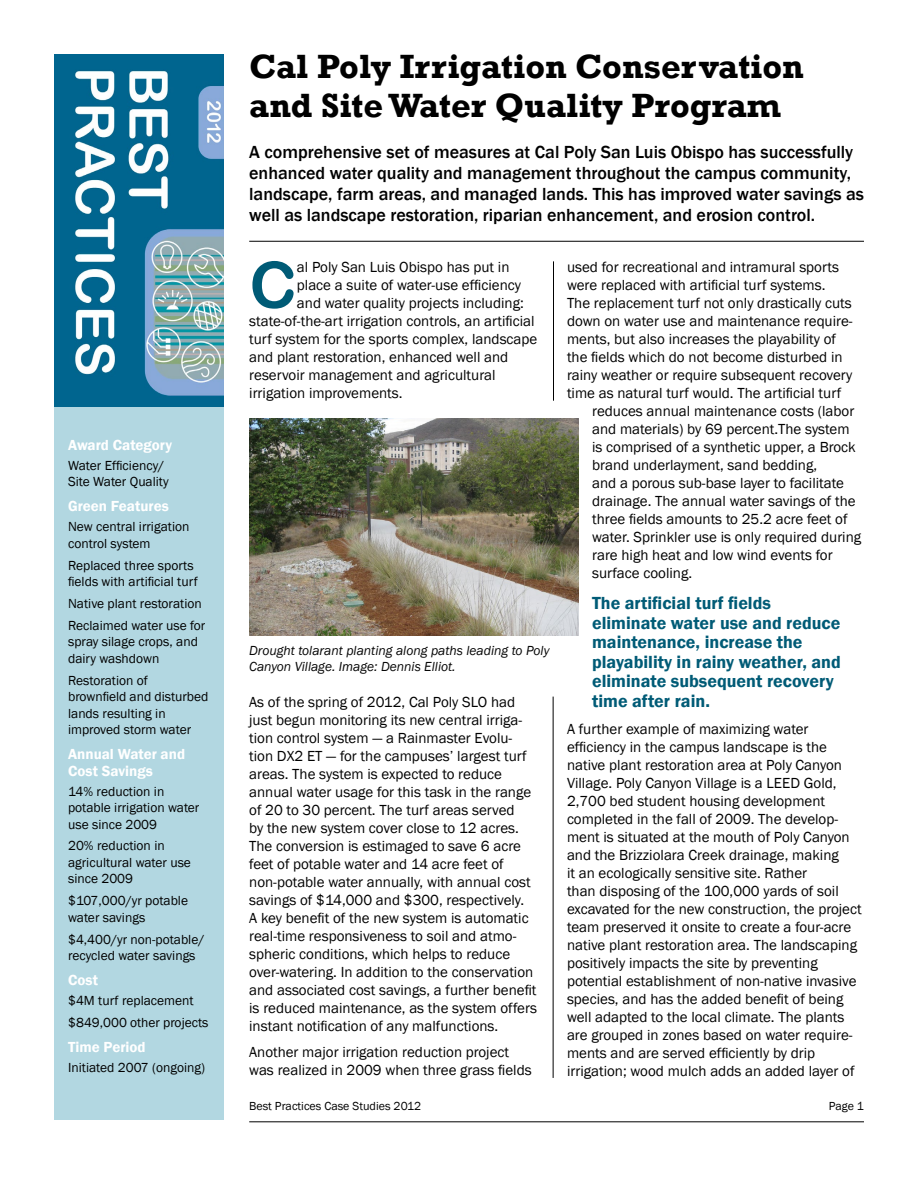
<style>
.page{position:relative;width:918px;height:1188px;background:#fff}
.page>*{position:absolute;margin:0;border:0;box-sizing:border-box;transform-origin:0 0}
.t1{font:64.5px "Arial Rounded MT Bold";color:#005b76}
.t2{font:700 34.5px/39px "Rockwell";color:#000}
.t3{font:500 18px/21px "Franklin Gothic";color:#000}
.t4{font:600 18px/19.5px "Franklin Gothic";color:#005b76}
.t5{font:15px/18px "Franklin Gothic";color:#000}
.t6{font:600 15px/16.5px "Franklin Gothic";color:#fff}
.t7{font:13.5px/16.5px "Franklin Gothic";color:#000}
.t8{font:italic 13.5px/16.5px "Franklin Gothic";color:#060606}
.t9{font:12px "Franklin Gothic";color:#000}
</style>
<div class="page">
<div style="left:54px;top:406px;width:170px;height:714px;background:#b2d7e1"></div>
<img style="left:54px;top:54px;width:170px;height:352px">
<hr style="left:249px;top:1122px;width:615px;height:1px;background:#000">
<hr style="left:249px;top:241px;width:615px;height:1px;background:#000">
<hr style="left:553px;top:261px;width:1px;height:140px;background:#000">
<hr style="left:553px;top:697px;width:1px;height:381px;background:#000">
<img style="left:249px;top:419px;width:330px;height:217px">
<p class="t6" style="left:68px;top:437px;width:105px">Award Category</p>
<p class="t7" style="left:68px;top:457px;width:102px">Water Efficiency/<br>Site Water Quality</p>
<p class="t6" style="left:68px;top:498px;width:102px">Green Features</p>
<p class="t7" style="left:68px;top:519px;width:123px">New central irrigation control system</p>
<p class="t7" style="left:68px;top:557px;width:131px">Replaced three sports fields with artificial turf</p>
<p class="t7" style="left:68px;top:593px;width:139px;line-height:21.9px">Native plant restoration<br>Reclaimed water use for</p>
<p class="t7" style="left:68px;top:634px;width:131px">spray silage crops, and dairy washdown</p>
<p class="t7" style="left:68px;top:672px;width:142px">Restoration of brownfield and disturbed lands resulting in improved storm water</p>
<p class="t6" style="left:68px;top:746px;width:119px">Annual Water and<br>Cost Savings</p>
<p class="t7" style="left:68px;top:783px;width:133px">14% reduction in potable irrigation water use since 2009</p>
<p class="t7" style="left:68px;top:838px;width:124px">20% reduction in agricultural water use since 2009</p>
<p class="t7" style="left:68px;top:893px;width:121px">$107,000/yr potable water savings</p>
<p class="t7" style="left:68px;top:931px;width:138px">$4,400/yr non-potable/ recycled water savings</p>
<p class="t6" style="left:68px;top:972px;width:31px">Cost</p>
<p class="t7" style="left:68px;top:990px;width:142px;line-height:21.9px">$4M turf replacement $849,000 other projects</p>
<p class="t6" style="left:68px;top:1039px;width:79px">Time Period</p>
<p class="t7" style="left:68px;top:1060px;width:138px">Initiated 2007 (ongoing)</p>
<h2 class="t2" style="left:249px;top:47px;width:556px">Cal Poly Irrigation Conservation and Site Water Quality Program</h2>
<p class="t3" style="left:249px;top:142px;width:616px">A comprehensive set of measures at Cal Poly San Luis Obispo has successfully enhanced water quality and management throughout the campus community, landscape, farm areas, and managed lands. This has improved water savings as well as landscape restoration, riparian enhancement, and erosion control.</p>
<h1 class="t1" style="left:249px;top:247px;width:49px">C</h1>
<p class="t5" style="left:297px;top:258px;width:214px">al Poly San Luis Obispo has put in</p>
<p class="t5" style="left:297px;top:276px;width:226px">place a suite of water-use efficiency</p>
<p class="t5" style="left:297px;top:294px;width:228px">and water quality projects including:</p>
<p class="t5" style="left:249px;top:312px;width:287px">state-of-the-art irrigation controls, an artificial</p>
<p class="t5" style="left:249px;top:330px;width:290px">turf system for the sports complex, landscape</p>
<p class="t5" style="left:249px;top:348px;width:261px">and plant restoration, enhanced well and</p>
<p class="t5" style="left:249px;top:366px;width:248px">reservoir management and agricultural</p>
<p class="t5" style="left:249px;top:384px;width:155px">irrigation improvements.</p>
<p class="t8" style="left:249px;top:642px;width:302px">Drought tolarant planting along paths leading to Poly<br>Canyon Village. Image: Dennis Elliot.</p>
<p class="t5" style="left:249px;top:693px;width:289px">As of the spring of 2012, Cal Poly SLO had just begun monitoring its new central irriga&shy;tion control system — a Rainmaster Evolu&shy;tion DX2 ET — for the campuses’ largest turf areas. The system is expected to reduce annual water usage for this task in the range of 20 to 30 percent. The turf areas served<br>by the new system cover close to 12 acres.<br>The conversion is estimaged to save 6 acre feet of potable water and 14 acre feet of non-potable water annually, with annual cost savings of $14,000 and $300, respectively.<br>A key benefit of the new system is automatic real-time responsiveness to soil and atmo&shy;spheric conditions, which helps to reduce over-watering. In addition to the conservation and associated cost savings, a further benefit is reduced maintenance, as the system offers instant notification of any malfunctions.</p>
<p class="t5" style="left:249px;top:1043px;width:284px">Another major irrigation reduction project was realized in 2009 when three grass fields</p>
<p class="t5" style="left:567px;top:258px;width:274px">used for recreational and intramural sports</p>
<p class="t5" style="left:567px;top:276px;width:260px">were replaced with artificial turf systems.</p>
<p class="t5" style="left:567px;top:294px;width:286px">The replacement turf not only drastically cuts</p>
<p class="t5" style="left:567px;top:312px;width:287px">down on water use and maintenance require-</p>
<p class="t5" style="left:567px;top:330px;width:271px">ments, but also increases the playability of</p>
<p class="t5" style="left:567px;top:348px;width:277px">the fields which do not become disturbed in</p>
<p class="t5" style="left:567px;top:366px;width:287px">rainy weather or require subsequent recovery</p>
<p class="t5" style="left:567px;top:384px;width:276px">time as natural turf would. The artificial turf</p>
<p class="t5" style="left:592px;top:402px;width:264px">reduces annual maintenance costs (labor</p>
<p class="t5" style="left:592px;top:420px;width:259px">and materials) by 69 percent.The system</p>
<p class="t5" style="left:592px;top:438px;width:265px">is comprised of a synthetic upper, a Brock</p>
<p class="t5" style="left:592px;top:456px;width:227px">brand underlayment, sand bedding,</p>
<p class="t5" style="left:592px;top:474px;width:253px">and a porous sub-base layer to facilitate</p>
<p class="t5" style="left:592px;top:492px;width:265px">drainage. The annual water savings of the</p>
<p class="t5" style="left:592px;top:510px;width:257px">three fields amounts to 25.2 acre feet of</p>
<p class="t5" style="left:592px;top:528px;width:271px">water. Sprinkler use is only required during</p>
<p class="t5" style="left:592px;top:546px;width:242px">rare high heat and low wind events for</p>
<p class="t5" style="left:592px;top:564px;width:102px">surface cooling.</p>
<p class="t4" style="left:592px;top:594px;width:250px">The artificial turf fields eliminate water use and reduce maintenance, increase the playability in rainy weather, and eliminate subsequent recovery time after rain.</p>
<p class="t5" style="left:567px;top:721px;width:296px">A further example of maximizing water efficiency in the campus landscape is the native plant restoration area at Poly Canyon Village. Poly Canyon Village is a LEED Gold, 2,700 bed student housing development completed in the fall of 2009. The develop&shy;ment is situated at the mouth of Poly Canyon and the Brizziolara Creek drainage, making<br>it an ecologically sensitive site. Rather<br>than disposing of the 100,000 yards of soil excavated for the new construction, the project team preserved it onsite to create a four-acre native plant restoration area. The landscaping positively impacts the site by preventing potential establishment of non-native invasive species, and has the added benefit of being well adapted to the local climate. The plants are grouped in zones based on water require&shy;ments and are served efficiently by drip irrigation; wood mulch adds an added layer of</p>
<p class="t9" style="left:249px;top:1099px;width:174px">Best Practices Case Studies 2012</p>
<p class="t9" style="left:829px;top:1099px;width:37px">Page 1</p>
</div>
